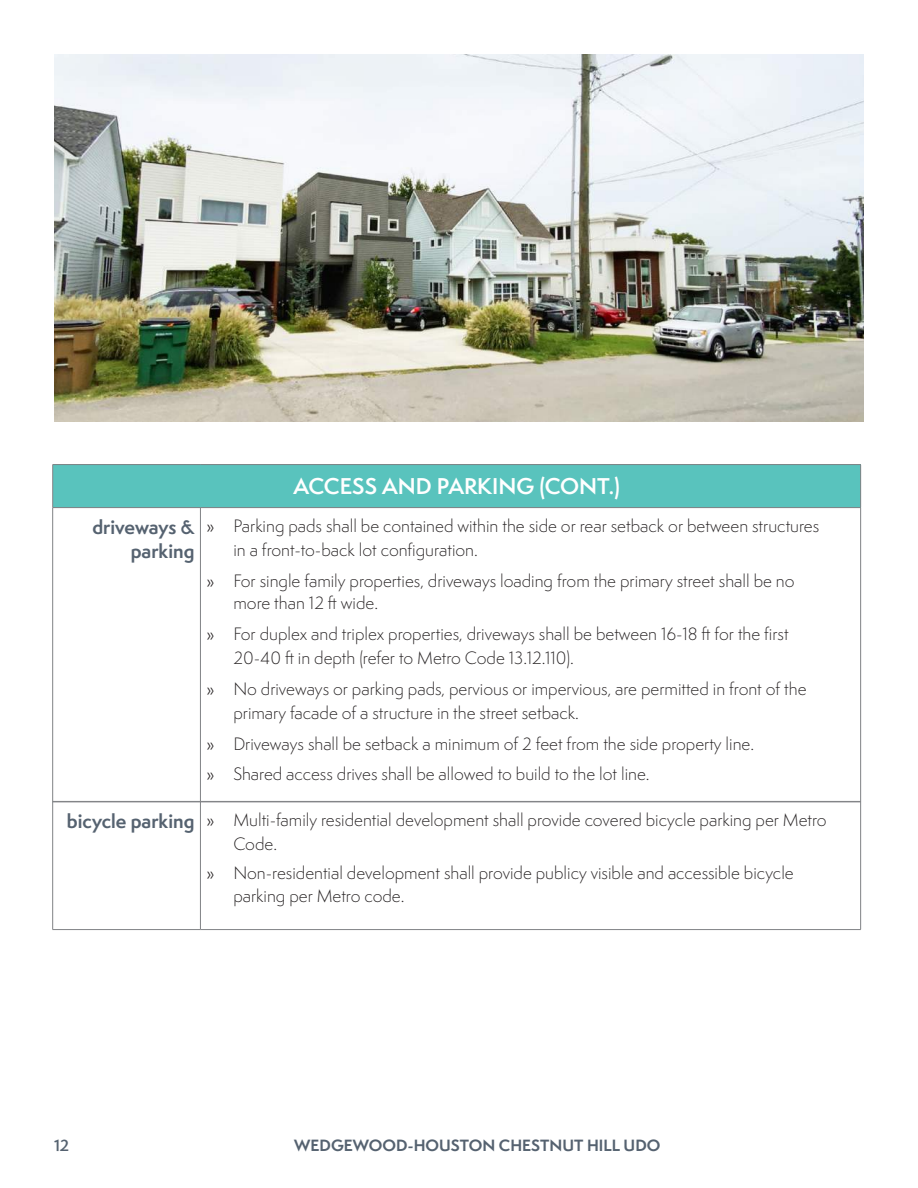
<style>
.page{position:relative;width:918px;height:1188px;background:#fff}
.page>*{position:absolute;margin:0;border:0;box-sizing:border-box;transform-origin:0 0}
._4_paragraph_heading{font:600 21px "Semplicita Pro";color:#fff}
._4_paragraph_heading-2{font:700 18px "Semplicita Pro";color:#556270}
.t1{font:300 16.5px/24px "Semplicita Pro";color:#231f20}
.t2{font:700 15px "Semplicita Pro";color:#556270}
.t3{font:600 15px "Semplicita Pro";color:#556270}
.s1{font-weight:400}
</style>
<div class="page">
<hr style="left:52px;top:801px;width:148px;height:1px;background:#808285">
<hr style="left:52px;top:802px;width:1px;height:127px;background:#808285">
<hr style="left:200px;top:801px;width:661px;height:1px;background:#808285">
<hr style="left:200px;top:802px;width:1px;height:127px;background:#808285">
<hr style="left:860px;top:802px;width:1px;height:127px;background:#808285">
<hr style="left:52px;top:929px;width:148px;height:1px;background:#808285">
<hr style="left:200px;top:929px;width:661px;height:1px;background:#808285">
<div style="left:53px;top:465px;width:808px;height:43px;background:#59c3bd"></div>
<hr style="left:52px;top:464px;width:148px;height:1px;background:#808285">
<hr style="left:52px;top:465px;width:1px;height:42px;background:#808285">
<hr style="left:200px;top:464px;width:661px;height:1px;background:#808285">
<hr style="left:860px;top:465px;width:1px;height:42px;background:#808285">
<hr style="left:52px;top:507px;width:148px;height:1px;background:#808285">
<hr style="left:52px;top:508px;width:1px;height:294px;background:#808285">
<hr style="left:200px;top:507px;width:661px;height:1px;background:#808285">
<hr style="left:200px;top:508px;width:1px;height:294px;background:#808285">
<hr style="left:860px;top:508px;width:1px;height:294px;background:#808285">
<hr style="left:52px;top:802px;width:148px;height:1px;background:#808285">
<hr style="left:200px;top:802px;width:661px;height:1px;background:#808285">
<img style="left:54px;top:54px;width:810px;height:367px">
<p class="_4_paragraph_heading-2" style="left:92px;top:514px;width:104px">driveways &amp;</p>
<p class="_4_paragraph_heading-2" style="left:131px;top:538px;width:65px">parking</p>
<p class="_4_paragraph_heading" style="left:293px;top:471px;width:328px">ACCESS AND PARKING (CONT.)</p>
<p class="t1" style="left:233px;top:514px;width:587px;text-indent:-27px"><span class="s1">»</span> Parking pads shall be contained within the side or rear setback or between structures in a front-to-back lot configuration.</p>
<p class="t1" style="left:233px;top:569px;width:563px;line-height:22.5px;text-indent:-27px"><span class="s1">»</span> For single family properties, driveways loading from the primary street shall be no more than 12 ft wide.</p>
<p class="t1" style="left:233px;top:622px;width:557px;text-indent:-27px"><span class="s1">»</span> For duplex and triplex properties, driveways shall be between 16-18 ft for the first<br>20-40 ft in depth (refer to Metro Code 13.12.110).</p>
<p class="t1" style="left:233px;top:677px;width:575px;text-indent:-27px"><span class="s1">»</span> No driveways or parking pads, pervious or impervious, are permitted in front of the primary facade of a structure in the street setback.</p>
<p class="t1" style="left:206px;top:731px;width:549px"><span class="s1">»</span> Driveways shall be setback a minimum of 2 feet from the side property line.</p>
<p class="t1" style="left:206px;top:762px;width:445px"><span class="s1">»</span> Shared access drives shall be allowed to build to the lot line.</p>
<p class="_4_paragraph_heading-2" style="left:67px;top:807px;width:129px">bicycle parking</p>
<p class="t1" style="left:233px;top:808px;width:595px;text-indent:-27px"><span class="s1">»</span> Multi-family residential development shall provide covered bicycle parking per Metro<br>Code.</p>
<p class="t1" style="left:233px;top:862px;width:562px;line-height:22.5px;text-indent:-27px"><span class="s1">»</span> Non-residential development shall provide publicy visible and accessible bicycle parking per Metro code.</p>
<p class="t3" style="left:54px;top:1134px;width:17px">12</p>
<p class="t2" style="left:294px;top:1134px;width:368px">WEDGEWOOD-HOUSTON CHESTNUT HILL UDO</p>
</div>
